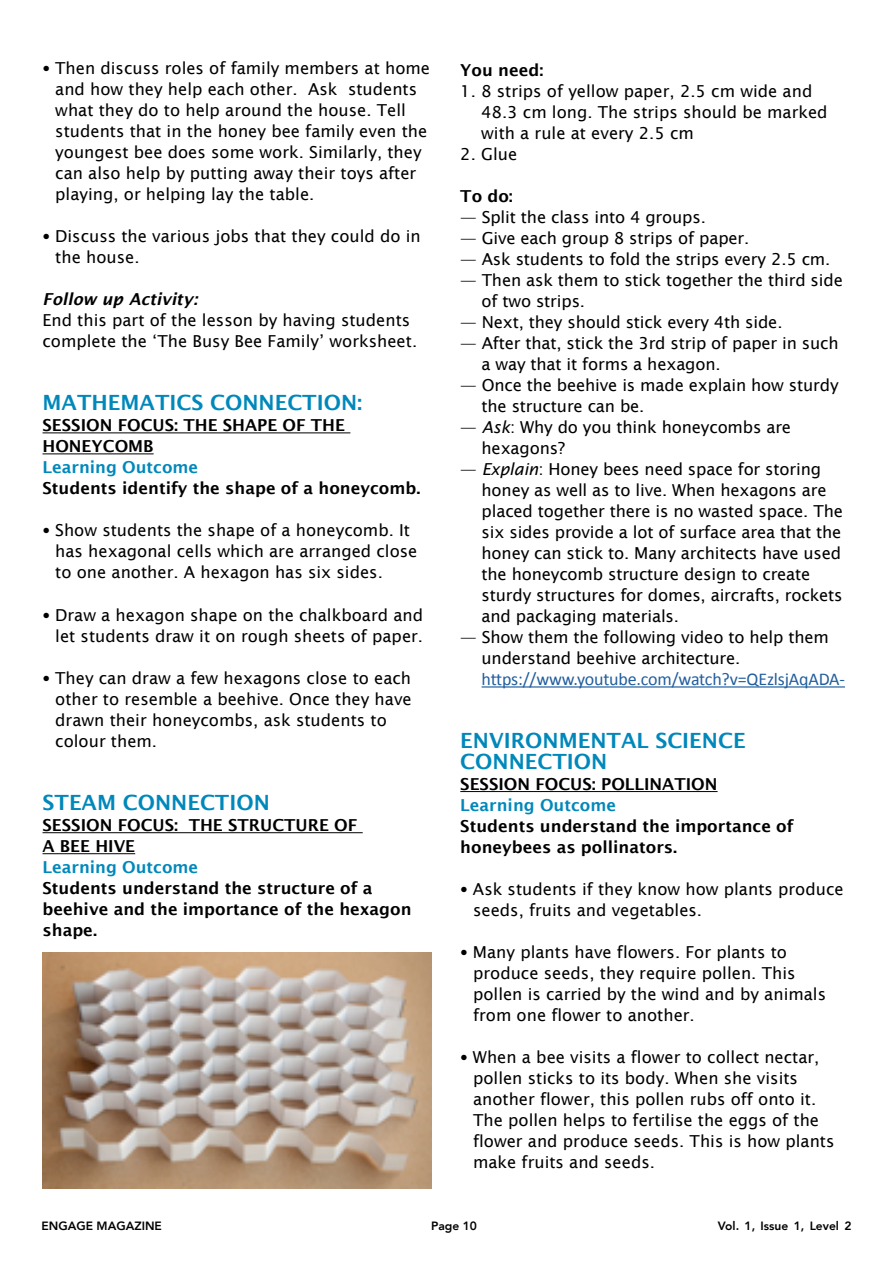
<style>
.page{position:relative;width:893px;height:1263px;background:#fff}
.page>*{position:absolute;margin:0;border:0;box-sizing:border-box;transform-origin:0 0}
.t1{font:600 21px/21px "Lucida Sans";color:#08b}
.t2{font:18px "Calibri";letter-spacing:-.01em;color:#215e9e}
.t3{font:16.5px/21px "Lucida Sans";color:#000}
.t4{font:600 16.5px/21px "Lucida Sans";color:#000}
.t5{font:600 16.5px "Lucida Sans";color:#08b}
.t6{font:italic 600 16.5px "Lucida Sans";color:#000}
.t7{font:800 12px "Avenir";color:#000}
.s1{font-family:"DIN Black Alternate"}
.s2{font-style:italic}
</style>
<div class="page">
<hr style="left:43px;top:432px;width:307px;height:1px;background:#000">
<hr style="left:43px;top:453px;width:111px;height:1px;background:#000">
<hr style="left:43px;top:832px;width:320px;height:1px;background:#000">
<hr style="left:43px;top:853px;width:92px;height:1px;background:#000">
<hr style="left:482px;top:686px;width:363px;height:1px;background:#215e9e">
<hr style="left:460px;top:791px;width:258px;height:1px;background:#000">
<img style="left:43px;top:953px;width:389px;height:235px">
<p class="t3" style="left:55px;top:58px;width:376px;text-indent:-13px"><span class="s1">¥</span> Then discuss roles of family members at home and how they help each other. Ask students what they do to help around the house. Tell students that in the honey bee family even the youngest bee does some work. Similarly, they can also help by putting away their toys after playing, or helping lay the table.</p>
<p class="t3" style="left:55px;top:226px;width:367px;text-indent:-13px"><span class="s1">¥</span> Discuss the various jobs that they could do in the house.</p>
<p class="t6" style="left:43px;top:290px;width:157px">Follow up Activity:</p>
<p class="t3" style="left:43px;top:310px;width:376px">End this part of the lesson by having students complete the ‘The Busy Bee Family’ worksheet.</p>
<p class="t1" style="left:43px;top:392px;width:321px">MATHEMATICS CONNECTION:</p>
<p class="t4" style="left:43px;top:415px;width:304px">SESSION FOCUS: THE SHAPE OF THE<br>HONEYCOMB</p>
<p class="t5" style="left:43px;top:458px;width:157px">Learning Outcome</p>
<p class="t4" style="left:43px;top:478px;width:379px">Students identify the shape of a honeycomb.</p>
<p class="t3" style="left:55px;top:520px;width:364px;text-indent:-13px"><span class="s1">¥</span> Show students the shape of a honeycomb. It has hexagonal cells which are arranged close to one another. A hexagon has six sides.</p>
<p class="t3" style="left:43px;top:604px;width:382px;text-align:right"><span class="s1">¥</span> Draw a hexagon shape on the chalkboard and let students draw it on rough sheets of paper.</p>
<p class="t3" style="left:55px;top:667px;width:358px;text-indent:-13px"><span class="s1">¥</span> They can draw a few hexagons close to each other to resemble a beehive. Once they have drawn their honeycombs, ask students to colour them.</p>
<p class="t1" style="left:43px;top:792px;width:229px">STEAM CONNECTION</p>
<p class="t4" style="left:43px;top:815px;width:316px">SESSION FOCUS: THE STRUCTURE OF<br>A BEE HIVE</p>
<p class="t5" style="left:43px;top:858px;width:157px">Learning Outcome</p>
<p class="t4" style="left:43px;top:878px;width:371px">Students understand the structure of a beehive and the importance of the hexagon shape.</p>
<p class="t4" style="left:460px;top:59px;width:85px">You need:</p>
<p class="t3" style="left:481px;top:80px;width:348px;text-indent:-21px">1. 8 strips of yellow paper, 2.5 cm wide and<br>48.3 cm long. The strips should be marked with a rule at every 2.5 cm</p>
<p class="t3" style="left:460px;top:143px;width:58px">2. Glue</p>
<p class="t4" style="left:460px;top:185px;width:54px">To do:</p>
<p class="t3" style="left:460px;top:206px;width:247px">— Split the class into 4 groups.</p>
<p class="t3" style="left:460px;top:227px;width:291px">— Give each group 8 strips of paper.</p>
<p class="t3" style="left:460px;top:248px;width:372px">— Ask students to fold the strips every 2.5 cm.</p>
<p class="t3" style="left:482px;top:269px;width:363px;text-indent:-21px">— Then ask them to stick together the third side of two strips.</p>
<p class="t3" style="left:460px;top:311px;width:324px">— Next, they should stick every 4th side.</p>
<p class="t3" style="left:482px;top:332px;width:359px;text-indent:-21px">— After that, stick the 3rd strip of paper in such a way that it forms a hexagon.</p>
<p class="t3" style="left:482px;top:374px;width:359px;text-indent:-21px">— Once the beehive is made explain how sturdy the structure can be.</p>
<p class="t3" style="left:482px;top:416px;width:311px;text-indent:-21px">— <span class="s2">Ask</span>: Why do you think honeycombs are hexagons?</p>
<p class="t3" style="left:482px;top:459px;width:363px;text-indent:-21px">— <span class="s2">Explain</span>: Honey bees need space for storing honey as well as to live. When hexagons are placed together there is no wasted space. The six sides provide a lot of surface area that the honey can stick to. Many architects have used the honeycomb structure design to create sturdy structures for domes, aircrafts, rockets and packaging materials.</p>
<p class="t3" style="left:482px;top:627px;width:349px;text-indent:-21px">— Show them the following video to help them understand beehive architecture.</p>
<p class="t2" style="left:482px;top:667px;width:365px">https://www.youtube.com/watch?v=QEzlsjAqADA-</p>
<p class="t1" style="left:460px;top:730px;width:287px">ENVIRONMENTAL SCIENCE<br>CONNECTION</p>
<p class="t4" style="left:460px;top:773px;width:259px">SESSION FOCUS: POLLINATION</p>
<p class="t5" style="left:460px;top:796px;width:157px">Learning Outcome</p>
<p class="t4" style="left:460px;top:815px;width:335px">Students understand the importance of honeybees as pollinators.</p>
<p class="t3" style="left:473px;top:878px;width:372px;text-indent:-13px"><span class="s1">¥</span> Ask students if they know how plants produce seeds, fruits and vegetables.</p>
<p class="t3" style="left:473px;top:941px;width:355px;text-indent:-13px"><span class="s1">¥</span> Many plants have flowers. For plants to produce seeds, they require pollen. This pollen is carried by the wind and by animals from one flower to another.</p>
<p class="t3" style="left:473px;top:1046px;width:363px;text-indent:-13px"><span class="s1">¥</span> When a bee visits a flower to collect nectar, pollen sticks to its body. When she visits another flower, this pollen rubs off onto it.<br>The pollen helps to fertilise the eggs of the flower and produce seeds. This is how plants make fruits and seeds.</p>
<p class="t7" style="left:41px;top:1216px;width:122px">ENGAGE MAGAZINE</p>
<p class="t7" style="left:431px;top:1216px;width:47px">Page 10</p>
<p class="t7" style="left:718px;top:1216px;width:135px">Vol. 1, Issue 1, Level 2</p>
</div>
